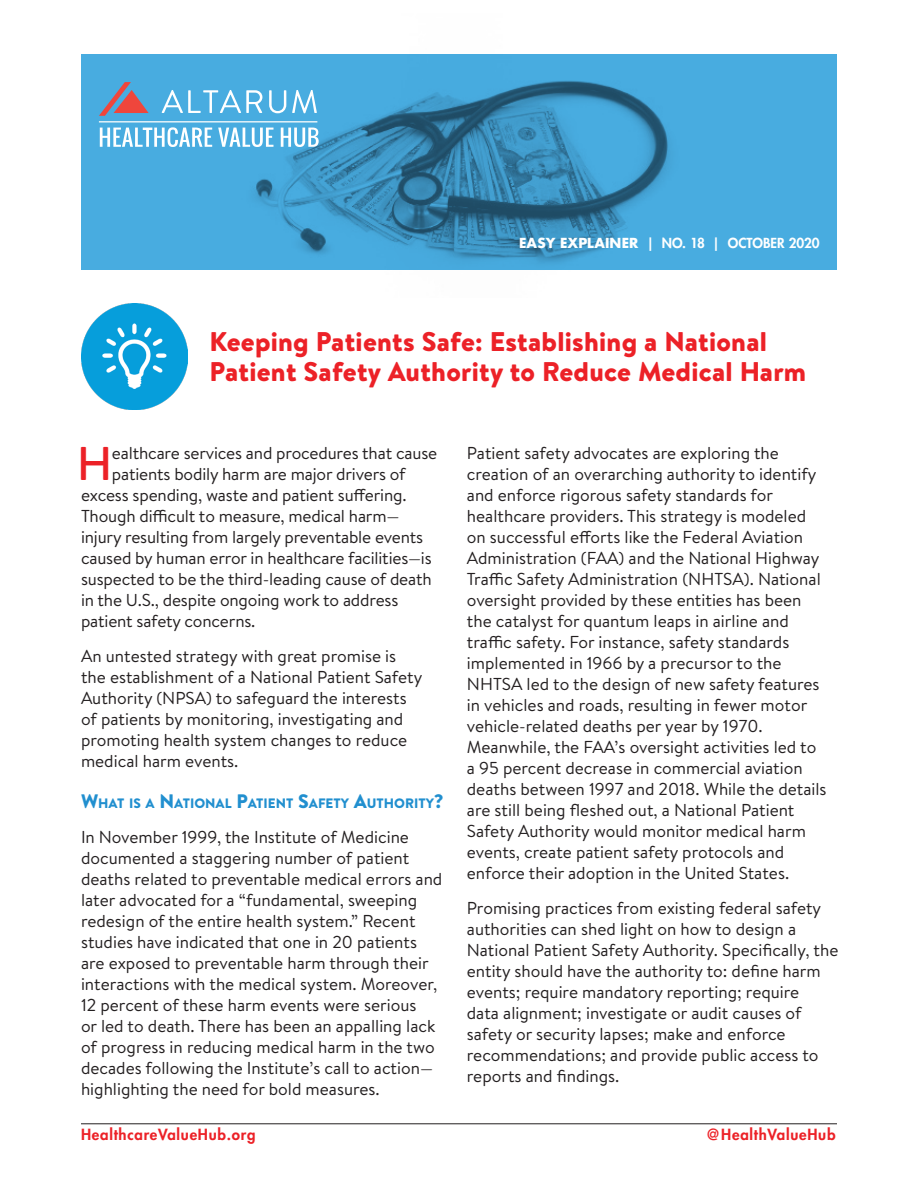
<style>
.page{position:relative;width:918px;height:1188px;background:#fff}
.page>*{position:absolute;margin:0;border:0;box-sizing:border-box;transform-origin:0 0}
.First_Graph_with_Dro{font:500 47.25px "Brandon Text";color:#ec2127}
.body_copy{font:900 27px/30px "Brandon Text";letter-spacing:.01em;color:#ec2127}
.body{font:17.25px/21px "Brandon Text";color:#231f20}
.First_Graph_with_Dro-2{font:17.25px "Brandon Text";letter-spacing:-.01em;color:#231f20}
.t1{font:800 15px "Futura Std";letter-spacing:.05em;color:#ec2127}
.Subhead_Blue{font:900 13.65px "Brandon Text";color:#218fcf}
.t2{font:800 13.5px "Futura Std";color:#fff}
.s1{font-weight:700}
.s2{font-size:19.5px}
</style>
<div class="page">
<div style="left:81px;top:54px;width:756px;height:216px;background:#48ace0"></div>
<hr style="left:81px;top:1123px;width:756px;height:1px;background:#231f20">
<img style="left:81px;top:303px;width:106px;height:106px">
<img style="left:234px;top:81px;width:435px;height:182px">
<svg style="left:162px;top:90px;width:100px;height:23px"></svg>
<svg style="left:269px;top:90px;width:17px;height:23px"></svg>
<svg style="left:292px;top:90px;width:25px;height:23px"></svg>
<svg style="left:99px;top:82px;width:50px;height:34px"></svg>
<svg style="left:100px;top:127px;width:112px;height:20px"></svg>
<svg style="left:218px;top:128px;width:55px;height:19px"></svg>
<svg style="left:281px;top:128px;width:38px;height:19px"></svg>
<hr style="left:99px;top:121px;width:218px;height:2px;background:#fff">
<p class="t2" style="left:519px;top:235px;width:302px"><span class="s1">EASY EXPLAINER</span> | NO. 18 | OCTOBER 2020</p>
<p class="body_copy" style="left:210px;top:326px;width:598px">Keeping Patients Safe: Establishing a National<br>Patient Safety Authority to Reduce Medical Harm</p>
<p class="First_Graph_with_Dro" style="left:77px;top:431px;width:37px">H</p>
<p class="First_Graph_with_Dro-2" style="left:112px;top:442px;width:327px">ealthcare services and procedures that cause</p>
<p class="First_Graph_with_Dro-2" style="left:112px;top:463px;width:295px">patients bodily harm are major drivers of</p>
<p class="First_Graph_with_Dro-2" style="left:81px;top:484px;width:327px">excess spending, waste and patient suffering.</p>
<p class="First_Graph_with_Dro-2" style="left:81px;top:505px;width:320px">Though difficult to measure, medical harm—</p>
<p class="First_Graph_with_Dro-2" style="left:81px;top:526px;width:344px">injury resulting from largely preventable events</p>
<p class="First_Graph_with_Dro-2" style="left:81px;top:547px;width:352px">caused by human error in healthcare facilities—is</p>
<p class="First_Graph_with_Dro-2" style="left:81px;top:568px;width:352px">suspected to be the third-leading cause of death</p>
<p class="First_Graph_with_Dro-2" style="left:81px;top:589px;width:319px">in the U.S., despite ongoing work to address</p>
<p class="First_Graph_with_Dro-2" style="left:81px;top:610px;width:176px">patient safety concerns.</p>
<p class="body" style="left:81px;top:645px;width:343px">An untested strategy with great promise is the establishment of a National Patient Safety Authority (NPSA) to safeguard the interests of patients by monitoring, investigating and promoting health system changes to reduce medical harm events.</p>
<p class="Subhead_Blue" style="left:81px;top:794px;width:364px"><span class="s2">W</span>HAT IS A <span class="s2">N</span>ATIONAL <span class="s2">P</span>ATIENT <span class="s2">S</span>AFETY <span class="s2">A</span>UTHORITY<span class="s2">?</span></p>
<p class="body" style="left:81px;top:826px;width:363px">In November 1999, the Institute of Medicine documented a staggering number of patient deaths related to preventable medical errors and later advocated for a “fundamental, sweeping redesign of the entire health system.” Recent studies have indicated that one in 20 patients are exposed to preventable harm through their interactions with the medical system. Moreover, 12 percent of these harm events were serious<br>or led to death. There has been an appalling lack of progress in reducing medical harm in the two decades following the Institute’s call to action— highlighting the need for bold measures.</p>
<p class="body" style="left:467px;top:442px;width:361px">Patient safety advocates are exploring the creation of an overarching authority to identify and enforce rigorous safety standards for healthcare providers. This strategy is modeled on successful efforts like the Federal Aviation Administration (FAA) and the National Highway Traffic Safety Administration (NHTSA). National oversight provided by these entities has been the catalyst for quantum leaps in airline and traffic safety. For instance, safety standards implemented in 1966 by a precursor to the NHTSA led to the design of new safety features in vehicles and roads, resulting in fewer motor vehicle-related deaths per year by 1970.<br>Meanwhile, the FAA’s oversight activities led to a 95 percent decrease in commercial aviation deaths between 1997 and 2018. While the details are still being fleshed out, a National Patient Safety Authority would monitor medical harm events, create patient safety protocols and enforce their adoption in the United States.</p>
<p class="body" style="left:467px;top:897px;width:373px">Promising practices from existing federal safety authorities can shed light on how to design a National Patient Safety Authority. Specifically, the entity should have the authority to: define harm events; require mandatory reporting; require<br>data alignment; investigate or audit causes of safety or security lapses; make and enforce recommendations; and provide public access to reports and findings.</p>
<p class="t1" style="left:81px;top:1125px;width:176px">HealthcareValueHub.org</p>
<p class="t1" style="left:706px;top:1125px;width:131px">@HealthValueHub</p>
</div>
